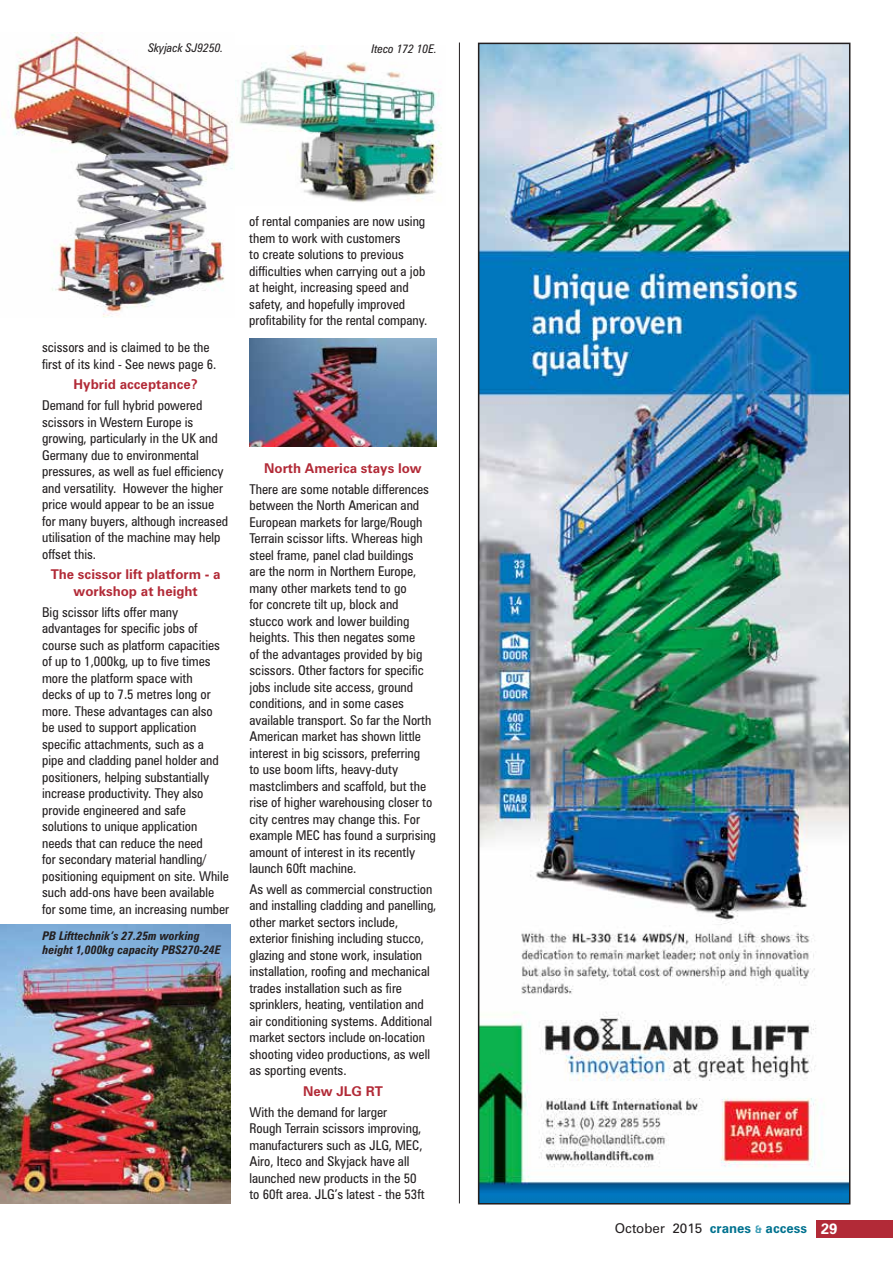
<style>
.page{position:relative;width:893px;height:1263px;background:#fff}
.page>*{position:absolute;margin:0;border:0;box-sizing:border-box;transform-origin:0 0}
.t1{font:condensed 13.5px/16.5px "Zurich BT";color:#231f20}
.t2{font:700 13.5px/16.5px "Zurich BT";color:#b22a37;text-align:center}
.t3{font:700 13.5px "Zurich BT";color:#00728f}
.t4{font:italic 700 condensed 12px/13.5px "Zurich BT";color:#231f20}
.t5{font:italic condensed 12px "Zurich BT";color:#231f20}
.s1{font-weight:400;color:#231f20}
.s2{font-size:10.5px;color:#3c9db6}
.s3{font-size:15px;color:#fff}
</style>
<div class="page">
<div style="left:816px;top:1221px;width:77px;height:17px;background:#b22a37"></div>
<img style="left:481px;top:46px;width:366px;height:1155px">
<div style="left:478px;top:43px;width:372px;height:1161px;border:2px solid #231f20"></div>
<hr style="left:459px;top:43px;width:1px;height:1160px;background:#231f20">
<img style="left:235px;top:46px;width:207px;height:156px">
<img style="left:249px;top:338px;width:188px;height:108px">
<img style="left:11px;top:32px;width:223px;height:286px">
<img style="left:0;top:925px;width:230px;height:278px">
<p class="t5" style="left:148px;top:40px;width:77px">Skyjack SJ9250.</p>
<p class="t5" style="left:371px;top:41px;width:67px">Iteco 172 10E.</p>
<p class="t1" style="left:42px;top:339px;width:176px">scissors and is claimed to be the first of its kind - See news page 6.</p>
<p class="t2" style="left:74px;top:376px;width:126px">Hybrid acceptance?</p>
<p class="t1" style="left:42px;top:397px;width:187px">Demand for full hybrid powered scissors in Western Europe is growing, particularly in the UK and<br>Germany due to environmental pressures, as well as fuel efficiency and versatility. However the higher price would appear to be an issue for many buyers, although increased utilisation of the machine may help offset this.</p>
<p class="t2" style="left:51px;top:566px;width:171px">The scissor lift platform - a workshop at height</p>
<p class="t1" style="left:42px;top:603px;width:189px">Big scissor lifts offer many advantages for specific jobs of course such as platform capacities of up to 1,000kg, up to five times more the platform space with<br>decks of up to 7.5 metres long or more. These advantages can also<br>be used to support application specific attachments, such as a<br>pipe and cladding panel holder and positioners, helping substantially increase productivity. They also provide engineered and safe solutions to unique application needs that can reduce the need<br>for secondary material handling/ positioning equipment on site. While such add-ons have been available for some time, an increasing number</p>
<p class="t4" style="left:43px;top:929px;width:180px">PB Lifttechnik’s 27.25m working height 1,000kg capacity PBS270-24E</p>
<p class="t1" style="left:249px;top:213px;width:180px">of rental companies are now using them to work with customers<br>to create solutions to previous difficulties when carrying out a job at height, increasing speed and safety, and hopefully improved profitability for the rental company.</p>
<p class="t2" style="left:264px;top:460px;width:159px">North America stays low</p>
<p class="t1" style="left:249px;top:480px;width:188px">There are some notable differences between the North American and<br>European markets for large/Rough<br>Terrain scissor lifts. Whereas high steel frame, panel clad buildings<br>are the norm in Northern Europe, many other markets tend to go<br>for concrete tilt up, block and stucco work and lower building heights. This then negates some<br>of the advantages provided by big scissors. Other factors for specific jobs include site access, ground conditions, and in some cases available transport. So far the North<br>American market has shown little interest in big scissors, preferring<br>to use boom lifts, heavy-duty mastclimbers and scaffold, but the rise of higher warehousing closer to city centres may change this. For example MEC has found a surprising amount of interest in its recently launch 60ft machine.</p>
<p class="t1" style="left:249px;top:880px;width:189px">As well as commercial construction and installing cladding and panelling, other market sectors include, exterior finishing including stucco, glazing and stone work, insulation installation, roofing and mechanical trades installation such as fire sprinklers, heating, ventilation and air conditioning systems. Additional market sectors include on-location shooting video productions, as well as sporting events.</p>
<p class="t2" style="left:303px;top:1083px;width:81px">New JLG RT</p>
<p class="t1" style="left:249px;top:1103px;width:177px">With the demand for larger<br>Rough Terrain scissors improving, manufacturers such as JLG, MEC,<br>Airo, Iteco and Skyjack have all launched new products in the 50 to 60ft area. JLG’s latest - the 53ft</p>
<p class="t3" style="left:615px;top:1219px;width:224px"><span class="s1">October 2015</span> cranes <span class="s2">&amp;</span> access <span class="s3">29</span></p>
</div>
